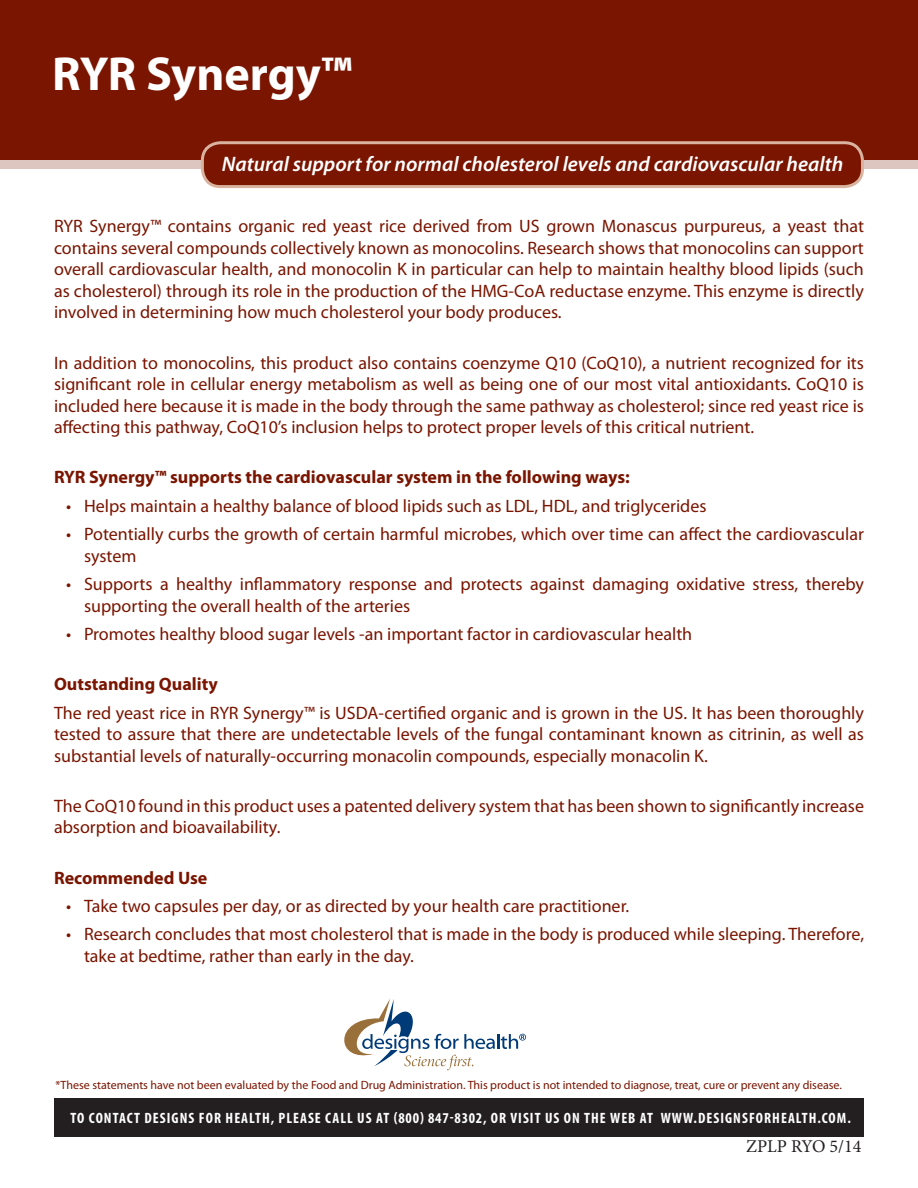
<style>
.page{position:relative;width:918px;height:1188px;background:#fff}
.page>*{position:absolute;margin:0;border:0;box-sizing:border-box;transform-origin:0 0}
.t1{font:700 48px "Myriad Pro";letter-spacing:-.005em;color:#fff}
.t2{font:italic 600 21px "Myriad Pro";color:#fff}
.t3{font:18px/21.6px "Myriad Pro";color:#791500}
.t4{font:700 18px "Myriad Pro";color:#791500}
.t5{font:18px "Minion Pro";letter-spacing:-.005em;color:#231f20}
.t6{font:700 condensed 15px "Myriad Pro";letter-spacing:.07em;color:#fff}
.t7{font:12px "Myriad Pro";color:#791500}
</style>
<div class="page">
<div style="left:0;top:0;width:918px;height:160px;background:#791500"></div>
<div style="left:0;top:160px;width:918px;height:8px;background:#ddc5c0"></div>
<div style="left:202px;top:143px;width:660px;height:44px;background:#791500;border-radius:18px"></div>
<div style="left:201px;top:141px;width:663px;height:47px;border:3px solid #dab3a0;border-radius:18px"></div>
<div style="left:54px;top:1098px;width:810px;height:39px;background:#231f20"></div>
<svg style="left:344px;top:999px;width:182px;height:71px"></svg>
<p class="t1" style="left:52px;top:47px;width:301px">RYR Synergy™</p>
<p class="t2" style="left:222px;top:151px;width:623px">Natural support for normal cholesterol levels and cardiovascular health</p>
<p class="t3" style="left:54px;top:216px;width:812px;text-align:justify">RYR Synergy™ contains organic red yeast rice derived from US grown Monascus purpureus, a yeast that contains several compounds collectively known as monocolins. Research shows that monocolins can support overall cardiovascular health, and monocolin K in particular can help to maintain healthy blood lipids (such as cholesterol) through its role in the production of the HMG-CoA reductase enzyme. This enzyme is directly involved in determining how much cholesterol your body produces.</p>
<p class="t3" style="left:54px;top:352px;width:812px;text-align:justify">In addition to monocolins, this product also contains coenzyme Q10 (CoQ10), a nutrient recognized for its significant role in cellular energy metabolism as well as being one of our most vital antioxidants. CoQ10 is included here because it is made in the body through the same pathway as cholesterol; since red yeast rice is affecting this pathway, CoQ10’s inclusion helps to protect proper levels of this critical nutrient.</p>
<p class="t4" style="left:54px;top:467px;width:577px">RYR Synergy™ supports the cardiovascular system in the following ways:</p>
<p class="t3" style="left:66px;top:495px;width:642px">• Helps maintain a healthy balance of blood lipids such as LDL, HDL, and triglycerides</p>
<p class="t3" style="left:84px;top:524px;width:781px;text-indent:-18px">• Potentially curbs the growth of certain harmful microbes, which over time can affect the cardiovascular system</p>
<p class="t3" style="left:84px;top:574px;width:782px;text-indent:-18px">• Supports a healthy inflammatory response and protects against damaging oxidative stress, thereby supporting the overall health of the arteries</p>
<p class="t3" style="left:66px;top:624px;width:628px">• Promotes healthy blood sugar levels -an important factor in cardiovascular health</p>
<p class="t4" style="left:54px;top:674px;width:165px">Outstanding Quality</p>
<p class="t3" style="left:54px;top:702px;width:812px;text-align:justify">The red yeast rice in RYR Synergy™ is USDA-certified organic and is grown in the US. It has been thoroughly tested to assure that there are undetectable levels of the fungal contaminant known as citrinin, as well as substantial levels of naturally-occurring monacolin compounds, especially monacolin K.</p>
<p class="t3" style="left:54px;top:795px;width:812px">The CoQ10 found in this product uses a patented delivery system that has been shown to significantly increase absorption and bioavailability.</p>
<p class="t4" style="left:54px;top:867px;width:155px">Recommended Use</p>
<p class="t3" style="left:66px;top:895px;width:565px">• Take two capsules per day, or as directed by your health care practitioner.</p>
<p class="t3" style="left:84px;top:924px;width:782px;text-indent:-18px">• Research concludes that most cholesterol that is made in the body is produced while sleeping. Therefore, take at bedtime, rather than early in the day.</p>
<p class="t7" style="left:56px;top:1078px;width:788px">*These statements have not been evaluated by the Food and Drug Administration. This product is not intended to diagnose, treat, cure or prevent any disease.</p>
<p class="t6" style="left:71px;top:1110px;width:782px">TO CONTACT DESIGNS FOR HEALTH, PLEASE CALL US AT (800) 847-8302, OR VISIT US ON THE WEB AT WWW.DESIGNSFORHEALTH.COM.</p>
<p class="t5" style="left:746px;top:1134px;width:117px">ZPLP RYO 5/14</p>
</div>
